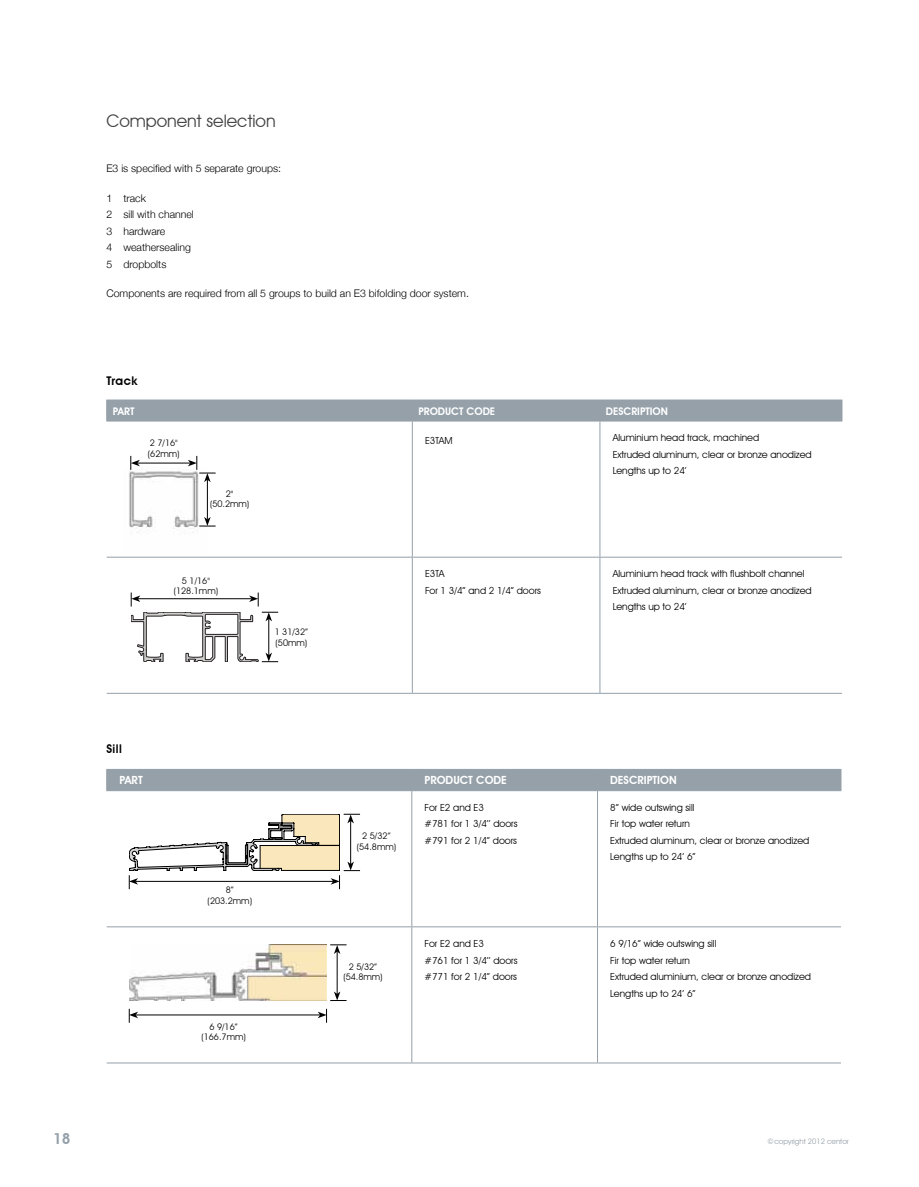
<style>
.page{position:relative;width:919px;height:1187px;background:#fff}
.page>*{position:absolute;margin:0;border:0;box-sizing:border-box;transform-origin:0 0}
.t1{font:17.25px "Avant Garde IT Cby BT";color:#414042}
.t2{font:600 15px "Avant Garde IT Cby BT";color:#95a0a9}
.t3{font:600 12px "Avant Garde IT Cby BT";letter-spacing:.04em;color:#000}
.t4{font:600 11.25px "Avant Garde IT Cby BT";color:#fff}
.t5{font:300 10.5px/16.5px "Helvetica Neue";color:#000}
.t6{font:600 10.5px "Avant Garde IT Cby BT";color:#fff}
.t7{font:9.75px/16.5px "Avant Garde IT Cby BT";color:#000}
.t8{font:9px/10.5px "Avant Garde IT Cby BT";color:#000;text-align:center}
.t9{font:7.5px "Avant Garde IT Cby BT";color:#95a0a9}
</style>
<div class="page">
<hr style="left:106px;top:399px;width:306px;height:1px;background:#95a0a9">
<hr style="left:412px;top:399px;width:188px;height:1px;background:#95a0a9">
<hr style="left:600px;top:399px;width:242px;height:1px;background:#95a0a9">
<div style="left:106px;top:400px;width:736px;height:20px;background:#95a0a9"></div>
<hr style="left:106px;top:420px;width:306px;height:1px;background:#95a0a9">
<hr style="left:412px;top:420px;width:188px;height:1px;background:#95a0a9">
<hr style="left:600px;top:420px;width:242px;height:1px;background:#95a0a9">
<hr style="left:412px;top:421px;width:1px;height:135px;background:#95a0a9">
<hr style="left:599px;top:421px;width:1px;height:135px;background:#95a0a9">
<hr style="left:412px;top:556px;width:188px;height:1px;background:#95a0a9">
<hr style="left:600px;top:556px;width:241px;height:1px;background:#95a0a9">
<hr style="left:599px;top:557px;width:1px;height:136px;background:#95a0a9">
<hr style="left:412px;top:693px;width:188px;height:1px;background:#95a0a9">
<hr style="left:600px;top:693px;width:241px;height:1px;background:#95a0a9">
<hr style="left:107px;top:556px;width:305px;height:1px;background:#95a0a9">
<hr style="left:412px;top:557px;width:1px;height:136px;background:#95a0a9">
<hr style="left:107px;top:693px;width:305px;height:1px;background:#95a0a9">
<img style="left:129px;top:471px;width:78px;height:62px">
<hr style="left:137px;top:463px;width:53px;height:1px;background:#000">
<svg style="left:130px;top:456px;width:10px;height:14px"></svg>
<hr style="left:207px;top:479px;width:1px;height:40px;background:#000">
<svg style="left:199px;top:517px;width:16px;height:9px"></svg>
<svg style="left:188px;top:456px;width:27px;height:26px"></svg>
<hr style="left:138px;top:598px;width:113px;height:1px;background:#000">
<svg style="left:131px;top:592px;width:9px;height:14px"></svg>
<svg style="left:249px;top:592px;width:10px;height:14px"></svg>
<svg style="left:131px;top:612px;width:147px;height:50px"></svg>
<div style="left:106px;top:769px;width:735px;height:21px;background:#95a0a9"></div>
<hr style="left:106px;top:790px;width:306px;height:1px;background:#95a0a9">
<hr style="left:412px;top:790px;width:185px;height:1px;background:#95a0a9">
<hr style="left:411px;top:791px;width:1px;height:135px;background:#95a0a9">
<hr style="left:597px;top:790px;width:244px;height:1px;background:#95a0a9">
<hr style="left:597px;top:791px;width:1px;height:135px;background:#95a0a9">
<hr style="left:107px;top:926px;width:305px;height:1px;background:#95a0a9">
<hr style="left:412px;top:926px;width:185px;height:1px;background:#95a0a9">
<hr style="left:411px;top:927px;width:1px;height:135px;background:#95a0a9">
<hr style="left:597px;top:926px;width:243px;height:1px;background:#95a0a9">
<hr style="left:597px;top:927px;width:1px;height:135px;background:#95a0a9">
<hr style="left:107px;top:1062px;width:305px;height:1px;background:#95a0a9">
<hr style="left:412px;top:1062px;width:185px;height:1px;background:#95a0a9">
<hr style="left:597px;top:1062px;width:243px;height:1px;background:#95a0a9">
<svg style="left:129px;top:814px;width:231px;height:75px"></svg>
<img style="left:129px;top:944px;width:198px;height:56px">
<hr style="left:136px;top:1014px;width:184px;height:1px;background:#000">
<svg style="left:129px;top:1008px;width:9px;height:14px"></svg>
<svg style="left:318px;top:1008px;width:9px;height:14px"></svg>
<hr style="left:337px;top:951px;width:1px;height:42px;background:#000">
<svg style="left:330px;top:991px;width:16px;height:10px"></svg>
<svg style="left:330px;top:944px;width:16px;height:9px"></svg>
<h1 class="t1" style="left:106px;top:110px;width:171px">Component selection</h1>
<p class="t5" style="left:106px;top:160px;width:176px">E3 is specified with 5 separate groups:</p>
<p class="t5" style="left:106px;top:189px;width:89px">1 track<br>2 sill with channel<br>3 hardware<br>4 weathersealing<br>5 dropbolts</p>
<p class="t5" style="left:106px;top:284px;width:364px">Components are required from all 5 groups to build an E3 bifolding door system.</p>
<p class="t3" style="left:106px;top:373px;width:33px">Track</p>
<p class="t6" style="left:113px;top:404px;width:23px">PART</p>
<p class="t6" style="left:418px;top:404px;width:78px">PRODUCT CODE</p>
<p class="t6" style="left:606px;top:404px;width:63px">DESCRIPTION</p>
<p class="t7" style="left:425px;top:432px;width:29px">E3TAM</p>
<p class="t7" style="left:612px;top:429px;width:200px">Aluminium head track, machined<br>Extruded aluminum, clear or bronze anodized<br>Lengths up to 24’</p>
<p class="t8" style="left:148px;top:438px;width:33px;text-align:left">2 7/16" (62mm)</p>
<p class="t8" style="left:210px;top:488px;width:41px">2" (50.2mm)</p>
<p class="t8" style="left:174px;top:575px;width:46px">5 1/16" (128.1mm)</p>
<p class="t8" style="left:275px;top:626px;width:35px;text-align:left">1 31/32” (50mm)</p>
<p class="t7" style="left:425px;top:565px;width:117px">E3TA<br>For 1 3/4” and 2 1/4” doors</p>
<p class="t7" style="left:612px;top:565px;width:200px">Aluminium head track with flushbolt channel<br>Extruded aluminum, clear or bronze anodized<br>Lengths up to 24’</p>
<h2 class="t2" style="left:53px;top:1129px;width:19px">18</h2>
<p class="t3" style="left:106px;top:741px;width:17px">Sill</p>
<p class="t4" style="left:119px;top:773px;width:25px">PART</p>
<p class="t4" style="left:424px;top:773px;width:84px">PRODUCT CODE</p>
<p class="t4" style="left:610px;top:773px;width:68px">DESCRIPTION</p>
<p class="t7" style="left:424px;top:799px;width:94px">For E2 and E3<br>#781 for 1 3/4’’ doors #791 for 2 1/4” doors</p>
<p class="t7" style="left:610px;top:799px;width:200px">8” wide outswing sill<br>Fir top water return<br>Extruded aluminum, clear or bronze anodized<br>Lengths up to 24’ 6”</p>
<p class="t8" style="left:357px;top:830px;width:41px">2 5/32” (54.8mm)</p>
<p class="t8" style="left:208px;top:884px;width:46px">8” (203.2mm)</p>
<p class="t8" style="left:201px;top:1020px;width:46px">6 9/16” (166.7mm)</p>
<p class="t8" style="left:343px;top:961px;width:41px">2 5/32” (54.8mm)</p>
<p class="t7" style="left:424px;top:935px;width:94px">For E2 and E3<br>#761 for 1 3/4’’ doors #771 for 2 1/4” doors</p>
<p class="t7" style="left:610px;top:935px;width:202px">6 9/16” wide outswing sill<br>Fir top water return<br>Extruded aluminium, clear or bronze anodized<br>Lengths up to 24’ 6”</p>
<p class="t9" style="left:767px;top:1137px;width:83px">©copyright 2012 centor</p>
</div>
